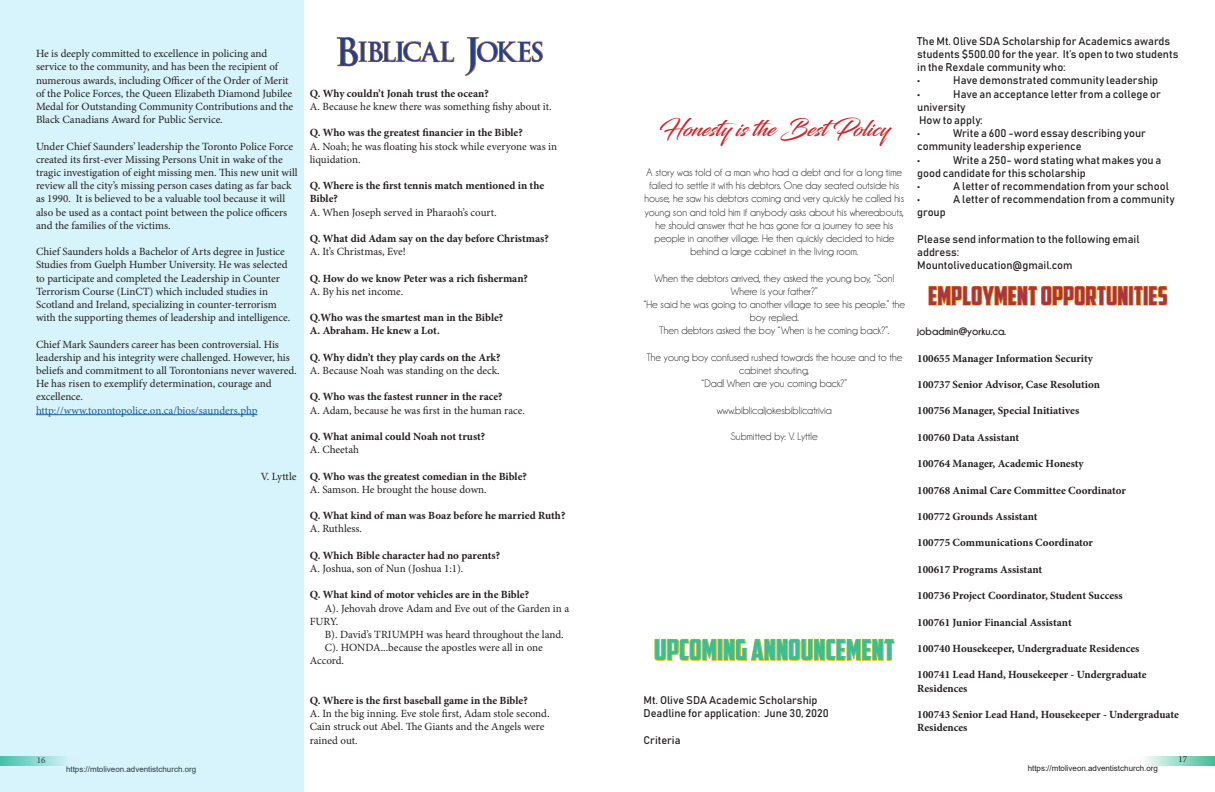
<style>
.page{position:relative;width:1215px;height:792px;background:#fff}
.page>*{position:absolute;margin:0;border:0;box-sizing:border-box;transform-origin:0 0}
.t1{font:29px "American Captain";color:#3cbd94}
.t2{font:29px "An Unfortunate Event De Warped";letter-spacing:-.015em;color:#253f8e}
.t3{font:26px "American Captain";color:#aa3440}
.t4{font:22px "Blacksword";color:#d1232a}
.t5{font:11px/13.2px "Minion Pro";color:#231f20}
.t6{font:700 11px/13.2px "Minion Pro";color:#231f20}
.t7{font:11px/13.2px "Champagne&Limousines";color:#231f20;text-align:center}
.t8{font:11px/13.2px "Bahnschrift";color:#231f20}
.t9{font:11px "Minion Pro";letter-spacing:-.005em;color:#175d9e}
.t10{font:700 11px "Champagne&Limousines";color:#231f20}
.t11{font:9px "Minion Pro";color:#231f20}
.t12{font:8px "Arial";color:#231f20}
</style>
<div class="page">
<svg style="left:1145px;top:756px;width:70px;height:9px"></svg>
<div style="left:0;top:0;width:304px;height:792px;background:#d7f3fb"></div>
<hr style="left:36px;top:414px;width:221px;height:1px;background:#175d9e">
<svg style="left:337px;top:37px;width:117px;height:29px"></svg>
<svg style="left:465px;top:37px;width:78px;height:39px"></svg>
<svg style="left:655px;top:639px;width:62px;height:22px"></svg>
<svg style="left:723px;top:639px;width:172px;height:22px"></svg>
<svg style="left:929px;top:286px;width:199px;height:20px"></svg>
<div style="left:1129px;top:286px;width:4px;height:19px;border:1px solid #fdc011"></div>
<svg style="left:1134px;top:286px;width:34px;height:20px"></svg>
<p class="t5" style="left:36px;top:47px;width:259px">He is deeply committed to excellence in policing and service to the community, and has been the recipient of numerous awards, including Officer of the Order of Merit of the Police Forces, the Queen Elizabeth Diamond Jubilee Medal for Outstanding Community Contributions and the Black Canadians Award for Public Service.</p>
<p class="t5" style="left:36px;top:140px;width:263px">Under Chief Saunders’ leadership the Toronto Police Force created its first-ever Missing Persons Unit in wake of the tragic investigation of eight missing men. This new unit will review all the city’s missing person cases dating as far back as 1990. It is believed to be a valuable tool because it will also be used as a contact point between the police officers and the families of the victims.</p>
<p class="t5" style="left:36px;top:245px;width:256px">Chief Saunders holds a Bachelor of Arts degree in Justice Studies from Guelph Humber University. He was selected to participate and completed the Leadership in Counter Terrorism Course (LinCT) which included studies in Scotland and Ireland, specializing in counter-terrorism with the supporting themes of leadership and intelligence.</p>
<p class="t5" style="left:36px;top:338px;width:262px">Chief Mark Saunders career has been controversial. His leadership and his integrity were challenged. However, his beliefs and commitment to all Torontonians never wavered.<br>He has risen to exemplify determination, courage and excellence.</p>
<p class="t9" style="left:36px;top:403px;width:223px">http://www.torontopolice.on.ca/bios/saunders.php</p>
<p class="t5" style="left:261px;top:470px;width:37px">V. Lyttle</p>
<p class="t2" style="left:337px;top:39px;width:208px">Biblical Jokes</p>
<p class="t6" style="left:310px;top:87px;width:181px">Q. Why couldn’t Jonah trust the ocean?</p>
<p class="t5" style="left:310px;top:100px;width:243px">A. Because he knew there was something fishy about it.</p>
<p class="t6" style="left:310px;top:126px;width:215px">Q. Who was the greatest financier in the Bible?</p>
<p class="t5" style="left:310px;top:140px;width:249px">A. Noah; he was floating his stock while everyone was in liquidation.</p>
<p class="t6" style="left:310px;top:179px;width:236px">Q. Where is the first tennis match mentioned in the<br>Bible?</p>
<p class="t5" style="left:310px;top:206px;width:188px">A. When Joseph served in Pharaoh’s court.</p>
<p class="t6" style="left:310px;top:232px;width:241px">Q. What did Adam say on the day before Christmas?</p>
<p class="t5" style="left:310px;top:245px;width:98px">A. It’s Christmas, Eve!</p>
<p class="t6" style="left:310px;top:271px;width:220px">Q. How do we know Peter was a rich fisherman?</p>
<p class="t5" style="left:310px;top:285px;width:95px">A. By his net income.</p>
<p class="t6" style="left:310px;top:311px;width:195px">Q.Who was the smartest man in the Bible?</p>
<p class="t6" style="left:310px;top:324px;width:132px">A. Abraham. He knew a Lot.</p>
<p class="t6" style="left:310px;top:351px;width:192px">Q. Why didn’t they play cards on the Ark?</p>
<p class="t5" style="left:310px;top:364px;width:192px">A. Because Noah was standing on the deck.</p>
<p class="t6" style="left:310px;top:390px;width:194px">Q. Who was the fastest runner in the race?</p>
<p class="t5" style="left:310px;top:404px;width:217px">A. Adam, because he was first in the human race.</p>
<p class="t6" style="left:310px;top:430px;width:177px">Q. What animal could Noah not trust?</p>
<p class="t5" style="left:310px;top:443px;width:51px">A. Cheetah</p>
<p class="t6" style="left:310px;top:469px;width:219px">Q. Who was the greatest comedian in the Bible?</p>
<p class="t5" style="left:310px;top:483px;width:179px">A. Samson. He brought the house down.</p>
<p class="t6" style="left:310px;top:509px;width:257px">Q. What kind of man was Boaz before he married Ruth?</p>
<p class="t5" style="left:310px;top:522px;width:54px">A. Ruthless.</p>
<p class="t6" style="left:310px;top:549px;width:192px">Q. Which Bible character had no parents?</p>
<p class="t5" style="left:310px;top:562px;width:155px">A. Joshua, son of Nun (Joshua 1:1).</p>
<p class="t6" style="left:310px;top:588px;width:221px">Q. What kind of motor vehicles are in the Bible?</p>
<p class="t5" style="left:310px;top:602px;width:261px;text-indent:15px">A). Jehovah drove Adam and Eve out of the Garden in a<br>FURY.</p>
<p class="t5" style="left:325px;top:628px;width:241px">B). David’s TRIUMPH was heard throughout the land.</p>
<p class="t5" style="left:310px;top:641px;width:235px;text-indent:15px">C). HONDA...because the apostles were all in one<br>Accord.</p>
<p class="t6" style="left:310px;top:694px;width:220px">Q. Where is the first baseball game in the Bible?</p>
<p class="t5" style="left:310px;top:707px;width:241px">A. In the big inning. Eve stole first, Adam stole second.<br>Cain struck out Abel. The Giants and the Angels were rained out.</p>
<p class="t4" style="left:659px;top:116px;width:232px">Honesty is the BestPolicy</p>
<p class="t7" style="left:645px;top:166px;width:261px">A story was told of a man who had a debt and for a long time failed to settle it with his debtors. One day seated outside his house, he saw his debtors coming and very quickly he called his young son and told him if anybody asks about his whereabouts, he should answer that he has gone for a journey to see his people in another village. He then quickly decided to hide behind a large cabinet in the living room.</p>
<p class="t7" style="left:655px;top:271px;width:241px">When the debtors arrived, they asked the young boy, “Son!<br>Where is your father?”</p>
<p class="t7" style="left:644px;top:298px;width:263px">“He said he was going to another village to see his people.” the boy replied.</p>
<p class="t7" style="left:659px;top:324px;width:232px">Then debtors asked the boy “When is he coming back?”.</p>
<p class="t7" style="left:646px;top:351px;width:258px">The young boy confused rushed towards the house and to the cabinet shouting,</p>
<p class="t7" style="left:702px;top:377px;width:147px">“Dad! When are you coming back?”</p>
<p class="t7" style="left:717px;top:403px;width:117px">www.biblicaljokesbiblicatrivia</p>
<p class="t7" style="left:731px;top:430px;width:88px">Submitted by: V. Lyttle</p>
<p class="t1" style="left:654px;top:633px;width:242px">UPCOMING ANNOUNCEMENT</p>
<p class="t8" style="left:644px;top:693px;width:176px">Mt. Olive SDA Academic Scholarship</p>
<p class="t8" style="left:644px;top:707px;width:187px">Deadline for application: June 30, 2020</p>
<p class="t8" style="left:644px;top:733px;width:39px">Criteria</p>
<p class="t8" style="left:917px;top:34px;width:263px">The Mt. Olive SDA Scholarship for Academics awards students $500.00 for the year. It’s open to two students in the Rexdale community who:</p>
<p class="t8" style="left:917px;top:74px;width:5px">•</p>
<p class="t8" style="left:953px;top:74px;width:207px">Have demonstrated community leadership</p>
<p class="t8" style="left:917px;top:87px;width:5px">•</p>
<p class="t8" style="left:917px;top:87px;width:245px;text-indent:36px">Have an acceptance letter from a college or university</p>
<p class="t8" style="left:919px;top:113px;width:65px">How to apply:</p>
<p class="t8" style="left:917px;top:126px;width:5px">•</p>
<p class="t8" style="left:917px;top:126px;width:230px;text-indent:36px">Write a 600 -word essay describing your community leadership experience</p>
<p class="t8" style="left:917px;top:153px;width:5px">•</p>
<p class="t8" style="left:917px;top:153px;width:246px;text-indent:36px">Write a 250- word stating what makes you a good candidate for this scholarship</p>
<p class="t8" style="left:917px;top:179px;width:5px">•</p>
<p class="t8" style="left:953px;top:179px;width:217px">A letter of recommendation from your school</p>
<p class="t8" style="left:917px;top:192px;width:5px">•</p>
<p class="t8" style="left:953px;top:192px;width:223px">A letter of recommendation from a community</p>
<p class="t8" style="left:917px;top:206px;width:30px">group</p>
<p class="t8" style="left:917px;top:232px;width:224px">Please send information to the following email address:</p>
<p class="t8" style="left:917px;top:258px;width:157px">Mountoliveducation@gmail.com</p>
<p class="t3" style="left:928px;top:280px;width:241px">EMPLOYMENT OPPORTUNITIES</p>
<p class="t10" style="left:917px;top:325px;width:91px">jobadmin@yorku.ca.</p>
<p class="t6" style="left:917px;top:351px;width:177px">100655 Manager Information Security</p>
<p class="t6" style="left:917px;top:378px;width:184px">100737 Senior Advisor, Case Resolution</p>
<p class="t6" style="left:917px;top:404px;width:163px">100756 Manager, Special Initiatives</p>
<p class="t6" style="left:917px;top:430px;width:104px">100760 Data Assistant</p>
<p class="t6" style="left:917px;top:457px;width:168px">100764 Manager, Academic Honesty</p>
<p class="t6" style="left:917px;top:483px;width:210px">100768 Animal Care Committee Coordinator</p>
<p class="t6" style="left:917px;top:510px;width:122px">100772 Grounds Assistant</p>
<p class="t6" style="left:917px;top:536px;width:177px">100775 Communications Coordinator</p>
<p class="t6" style="left:917px;top:562px;width:127px">100617 Programs Assistant</p>
<p class="t6" style="left:917px;top:589px;width:207px">100736 Project Coordinator, Student Success</p>
<p class="t6" style="left:917px;top:615px;width:156px">100761 Junior Financial Assistant</p>
<p class="t6" style="left:917px;top:642px;width:224px">100740 Housekeeper, Undergraduate Residences</p>
<p class="t6" style="left:917px;top:668px;width:231px">100741 Lead Hand, Housekeeper - Undergraduate<br>Residences</p>
<p class="t6" style="left:917px;top:708px;width:263px">100743 Senior Lead Hand, Housekeeper - Undergraduate<br>Residences</p>
<p class="t11" style="left:37px;top:754px;width:10px">16</p>
<p class="t11" style="left:1179px;top:753px;width:10px">17</p>
<p class="t12" style="left:66px;top:764px;width:132px">https://mtoliveon.adventistchurch.org</p>
<p class="t12" style="left:1028px;top:763px;width:132px">https://mtoliveon.adventistchurch.org</p>
</div>
